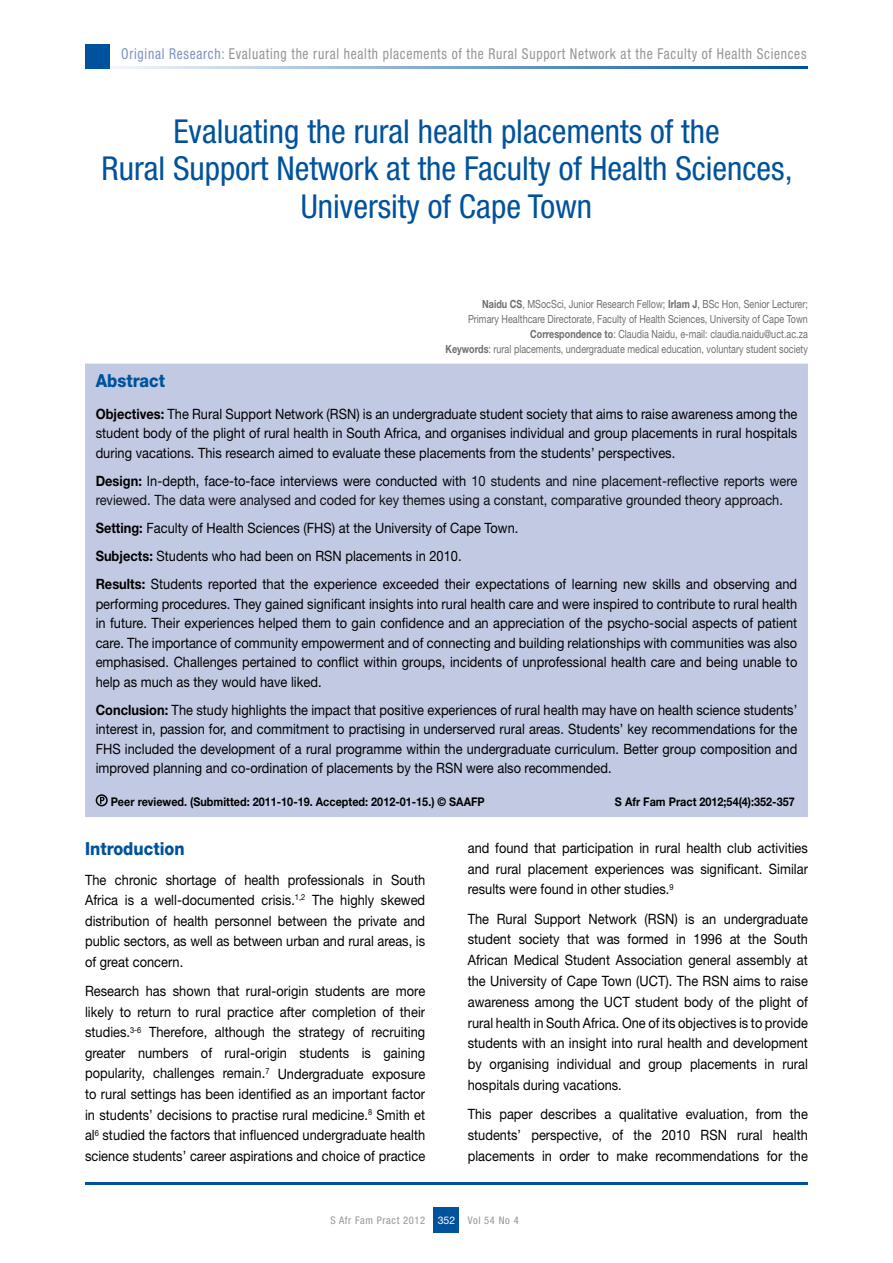
<style>
.page{position:relative;width:893px;height:1263px;background:#fff}
.page>*{position:absolute;margin:0;border:0;box-sizing:border-box;transform-origin:0 0}
.t1{font:condensed 33px/37.5px "Helvetica Neue LT Std";color:#00529c;text-align:center}
.t2{font:800 18px "Helvetica Neue LT Std";color:#00529c;scale:.9 1}
.t3{font:condensed 15px "Helvetica Neue LT Std";letter-spacing:.055em;color:#939598;scale:.9 1}
.t4{font:14.25px/20.5px "Helvetica Neue LT Std";color:#000;text-align:justify;scale:.9 1}
.t5{font:14.25px/19.5px "Helvetica Neue LT Std";color:#0f0f0f;scale:.9 1}
.t6{font:700 12px "Helvetica Neue LT Std";color:#000;scale:.9 1}
.t7{font:11.25px/15px "Helvetica Neue LT Std";color:#6d6e71;text-align:right;scale:.8 1}
.t8{font:condensed 10.5px "Helvetica Neue LT Std";letter-spacing:.06em;color:#939598}
.s1{color:#7c91c4}
.s2{font-weight:700}
.s3{font-weight:700;color:#000}
.s4{color:#000}
.s5{font-stretch:normal;color:#fff}
</style>
<div class="page">
<hr style="left:85px;top:66px;width:723px;height:2px;background:#00529c">
<div style="left:85px;top:44px;width:24px;height:24px;background:#00529c"></div>
<div style="left:434px;top:1208px;width:25px;height:25px;background:#00529c"></div>
<hr style="left:85px;top:1182px;width:723px;height:2px;background:#00529c">
<div style="left:85px;top:364px;width:723px;height:453px;background:#c2cae3"></div>
<div style="left:96px;top:794px;width:12px;height:12px;border:2px solid #000;border-radius:50%"></div>
<svg style="left:100px;top:797px;width:4px;height:7px"></svg>
<p class="t3" style="left:121px;top:45px;width:763px"><span class="s1">Original Research:</span> Evaluating the rural health placements of the Rural Support Network at the Faculty of Health Sciences</p>
<h1 class="t1" style="left:102px;top:112px;width:692px">Evaluating the rural health placements of the<br>Rural Support Network at the Faculty of Health Sciences,<br>University of Cape Town</h1>
<p class="t7" style="left:446px;top:297px;width:454px"><span class="s2">Naidu CS</span>, MSocSci, Junior Research Fellow; <span class="s2">Irlam J</span>, BSc Hon, Senior Lecturer;<br>Primary Healthcare Directorate, Faculty of Health Sciences, University of Cape Town <span class="s2">Correspondence to</span>: Claudia Naidu, e-mail: claudia.naidu@uct.ac.za<br><span class="s2">Keywords</span>: rural placements, undergraduate medical education, voluntary student society</p>
<p class="t2" style="left:96px;top:370px;width:79px">Abstract</p>
<p class="t4" style="left:96px;top:403px;width:781px;line-height:19.5px"><span class="s2">Objectives:</span> The Rural Support Network (RSN) is an undergraduate student society that aims to raise awareness among the student body of the plight of rural health in South Africa, and organises individual and group placements in rural hospitals during vacations. This research aimed to evaluate these placements from the students’ perspectives.</p>
<p class="t5" style="left:96px;top:470px;width:781px"><span class="s3">Design:</span> <span class="s4">In-depth, face-to-face interviews were conducted with</span> 10 students and nine placement-reflective reports were reviewed. The data were analysed and coded for key themes using a constant, comparative grounded theory approach.</p>
<p class="t4" style="left:96px;top:514px;width:781px;line-height:28px;text-align:left"><span class="s2">Setting:</span> Faculty of Health Sciences (FHS) at the University of Cape Town.<br><span class="s2">Subjects:</span> Students who had been on RSN placements in 2010.<br><span class="s2">Results:</span> Students reported that the experience exceeded their expectations of learning new skills and observing and</p>
<p class="t4" style="left:96px;top:593px;width:781px;line-height:19.5px">performing procedures. They gained significant insights into rural health care and were inspired to contribute to rural health in future. Their experiences helped them to gain confidence and an appreciation of the psycho-social aspects of patient care. The importance of community empowerment and of connecting and building relationships with communities was also emphasised. Challenges pertained to conflict within groups, incidents of unprofessional health care and being unable to help as much as they would have liked.</p>
<p class="t4" style="left:96px;top:699px;width:781px;line-height:19.5px"><span class="s2">Conclusion:</span> The study highlights the impact that positive experiences of rural health may have on health science students’ interest in, passion for, and commitment to practising in underserved rural areas. Students’ key recommendations for the FHS included the development of a rural programme within the undergraduate curriculum. Better group composition and improved planning and co-ordination of placements by the RSN were also recommended.</p>
<p class="t6" style="left:111px;top:795px;width:417px">Peer reviewed. (Submitted: 2011-10-19. Accepted: 2012-01-15.) © SAAFP</p>
<p class="t6" style="left:615px;top:795px;width:201px">S Afr Fam Pract 2012;54(4):352-357</p>
<p class="t2" style="left:85px;top:838px;width:112px">Introduction</p>
<p class="t4" style="left:85px;top:869px;width:379px">The chronic shortage of health professionals in South Africa is a well-documented crisis.<sup>1,2</sup> The highly skewed distribution of health personnel between the private and public sectors, as well as between urban and rural areas, is of great concern.</p>
<p class="t4" style="left:85px;top:980px;width:380px">Research has shown that rural-origin students are more likely to return to rural practice after completion of their studies.<sup>3-6</sup> Therefore, although the strategy of recruiting greater numbers of rural-origin students is gaining popularity, challenges remain.<sup>7</sup> Undergraduate exposure to rural settings has been identified as an important factor in students’ decisions to practise rural medicine.<sup>8</sup> Smith et al<sup>6</sup> studied the factors that influenced undergraduate health science students’ career aspirations and choice of practice</p>
<p class="t4" style="left:468px;top:837px;width:379px">and found that participation in rural health club activities and rural placement experiences was significant. Similar results were found in other studies.<sup>9</sup></p>
<p class="t4" style="left:468px;top:908px;width:379px">The Rural Support Network (RSN) is an undergraduate student society that was formed in 1996 at the South African Medical Student Association general assembly at the University of Cape Town (UCT). The RSN aims to raise awareness among the UCT student body of the plight of rural health in South Africa. One of its objectives is to provide students with an insight into rural health and development by organising individual and group placements in rural hospitals during vacations.</p>
<p class="t4" style="left:468px;top:1104px;width:379px">This paper describes a qualitative evaluation, from the students’ perspective, of the 2010 RSN rural health placements in order to make recommendations for the</p>
<p class="t8" style="left:330px;top:1214px;width:190px">S Afr Fam Pract 2012 <span class="s5">352</span> Vol 54 No 4</p>
</div>
